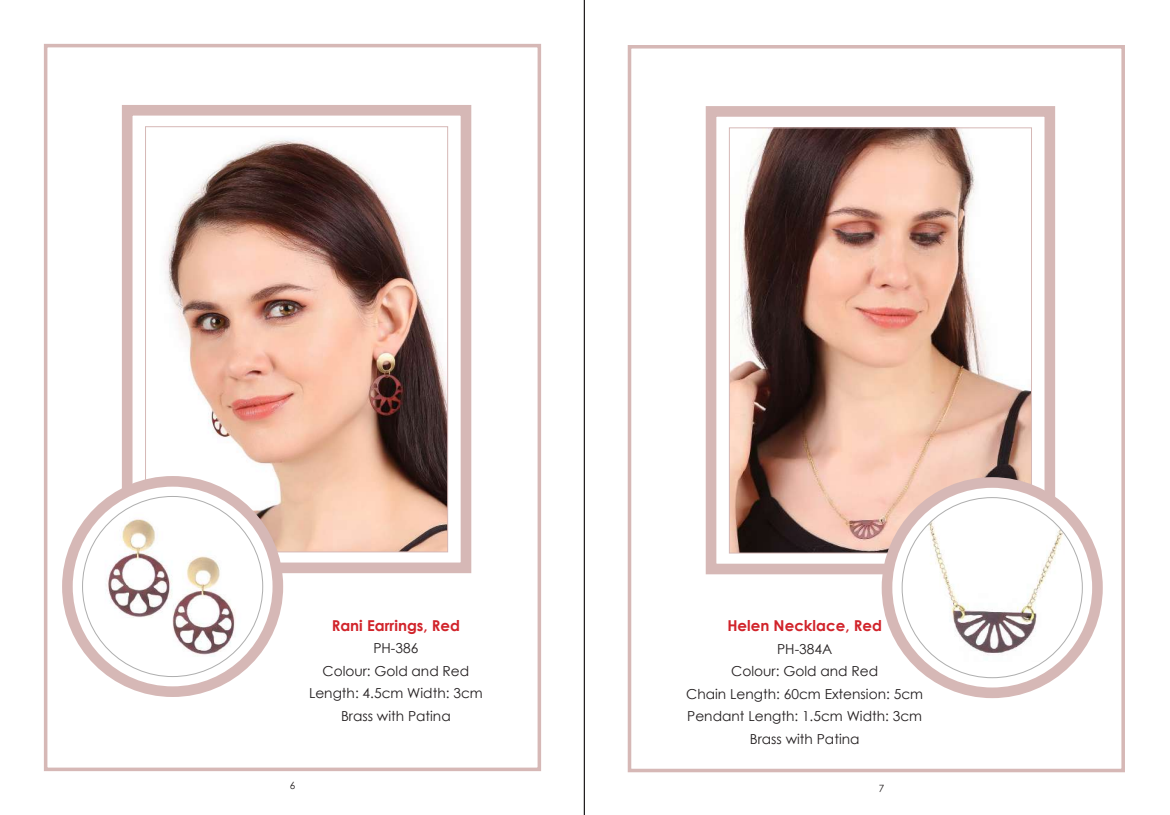
<style>
.page{position:relative;width:1170px;height:815px;background:#fff}
.page>*{position:absolute;margin:0;border:0;box-sizing:border-box;transform-origin:0 0}
.t1{font:700 15px "Century Gothic";color:#d1232a}
.t2{font:13.75px/22.5px "Century Gothic";color:#231f20;text-align:center}
.t3{font:10px "Century Gothic";color:#231f20}
</style>
<div class="page">
<div style="left:122px;top:105px;width:349px;height:468px;background:#fff;border:11px solid #d6b8b6"></div>
<img style="left:148px;top:140px;width:298px;height:410px">
<svg style="left:67px;top:481px;width:211px;height:211px"></svg>
<div style="left:62px;top:476px;width:221px;height:221px;border:11px solid #d6b8b6;border-radius:50%"></div>
<div style="left:82px;top:496px;width:181px;height:181px;background:#fff;border-radius:50%"></div>
<img style="left:96px;top:512px;width:148px;height:149px">
<div style="left:44px;top:44px;width:497px;height:727px;border:4px solid #d6b8b6"></div>
<div style="left:705px;top:106px;width:350px;height:468px;background:#fff;border:11px solid #d6b8b6"></div>
<img style="left:730px;top:129px;width:299px;height:422px">
<div style="left:627px;top:45px;width:497px;height:727px;border:4px solid #d6b8b6"></div>
<svg style="left:886px;top:482px;width:211px;height:211px"></svg>
<div style="left:881px;top:477px;width:221px;height:221px;border:11px solid #d6b8b6;border-radius:50%"></div>
<div style="left:902px;top:498px;width:180px;height:180px;background:#fff;border-radius:50%"></div>
<img style="left:902px;top:498px;width:180px;height:164px">
<hr style="left:583px;top:0;width:2px;height:815px;background:#231f20">
<p class="t1" style="left:331px;top:614px;width:130px">Rani Earrings, Red</p>
<p class="t2" style="left:309px;top:637px;width:175px">PH-386<br>Colour: Gold and Red<br>Length: 4.5cm Width: 3cm<br>Brass with Patina</p>
<p class="t1" style="left:727px;top:615px;width:156px">Helen Necklace, Red</p>
<p class="t2" style="left:686px;top:637px;width:238px">PH-384A<br>Colour: Gold and Red<br>Chain Length: 60cm Extension: 5cm<br>Pendant Length: 1.5cm Width: 3cm<br>Brass with Patina</p>
<p class="t3" style="left:290px;top:779px;width:7px">6</p>
<p class="t3" style="left:878px;top:781px;width:7px">7</p>
</div>
